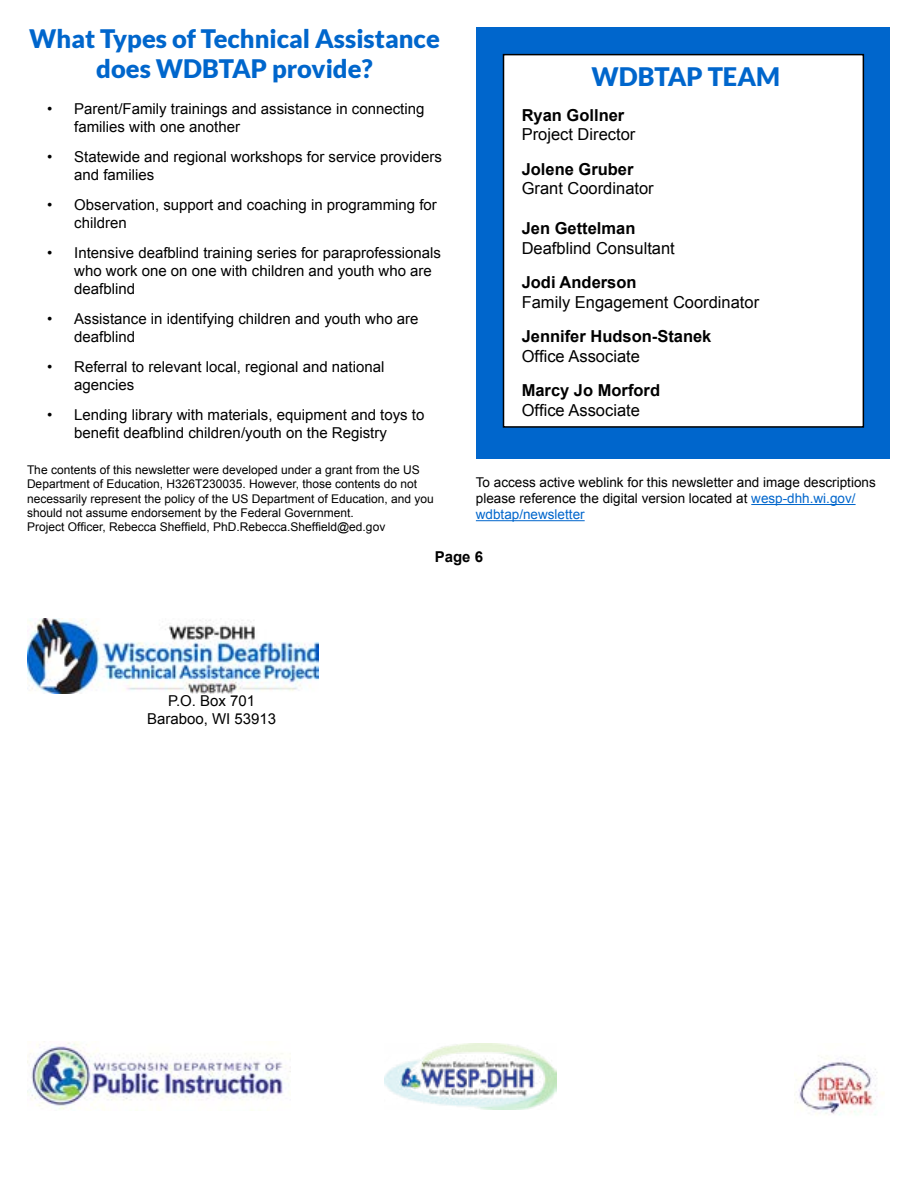
<style>
.page{position:relative;width:918px;height:1188px;background:#fff}
.page>*{position:absolute;margin:0;border:0;box-sizing:border-box;transform-origin:0 0}
.t1{font:900 25.5px/30.6px "Lato";color:#06c;text-align:center}
.t2{font:16.5px "Arial";color:#000}
.t3{font:700 16.5px "Arial";color:#000}
.t4{font:15px/18px "Arial";color:#000}
.t5{font:700 15px "Arial";color:#000}
.t6{font:13.5px/16.2px "Arial";color:#000}
.t7{font:12px/14.4px "Arial";color:#000}
.s1{color:#06c}
</style>
<div class="page">
<div style="left:477px;top:28px;width:413px;height:431px;background:#06c"></div>
<div style="left:504px;top:55px;width:359px;height:372px;background:#fff"></div>
<div style="left:503px;top:54px;width:361px;height:374px;border:2px solid #000"></div>
<hr style="left:751px;top:504px;width:105px;height:1px;background:#06c">
<hr style="left:476px;top:520px;width:109px;height:1px;background:#06c">
<img style="left:27px;top:618px;width:292px;height:75px">
<img style="left:384px;top:1043px;width:172px;height:66px">
<img style="left:797px;top:1058px;width:87px;height:58px">
<img style="left:27px;top:1042px;width:264px;height:69px">
<h1 class="t1" style="left:29px;top:22px;width:412px">What Types of Technical Assistance does WDBTAP provide?</h1>
<p class="t4" style="left:74px;top:100px;width:352px;text-indent:-27px">• Parent/Family trainings and assistance in connecting families with one another</p>
<p class="t4" style="left:74px;top:148px;width:369px;text-indent:-27px">• Statewide and regional workshops for service providers and families</p>
<p class="t4" style="left:74px;top:196px;width:364px;text-indent:-27px">• Observation, support and coaching in programming for children</p>
<p class="t4" style="left:74px;top:244px;width:368px;text-indent:-27px">• Intensive deafblind training series for paraprofessionals who work one on one with children and youth who are deafblind</p>
<p class="t4" style="left:74px;top:310px;width:346px;text-indent:-27px">• Assistance in identifying children and youth who are deafblind</p>
<p class="t4" style="left:74px;top:358px;width:312px;text-indent:-27px">• Referral to relevant local, regional and national agencies</p>
<p class="t4" style="left:74px;top:406px;width:352px;text-indent:-27px">• Lending library with materials, equipment and toys to benefit deafblind children/youth on the Registry</p>
<p class="t7" style="left:27px;top:462px;width:408px">The contents of this newsletter were developed under a grant from the US Department of Education, H326T230035. However, those contents do not necessarily represent the policy of the US Department of Education, and you should not assume endorsement by the Federal Government.<br>Project Officer, Rebecca Sheffield, PhD.Rebecca.Sheffield@ed.gov</p>
<h1 class="t1" style="left:592px;top:61px;width:190px">WDBTAP TEAM</h1>
<p class="t3" style="left:522px;top:104px;width:104px">Ryan Gollner</p>
<p class="t2" style="left:522px;top:124px;width:115px">Project Director</p>
<p class="t3" style="left:522px;top:158px;width:113px">Jolene Gruber</p>
<p class="t2" style="left:522px;top:178px;width:134px">Grant Coordinator</p>
<p class="t3" style="left:522px;top:217px;width:115px">Jen Gettelman</p>
<p class="t2" style="left:522px;top:237px;width:155px">Deafblind Consultant</p>
<p class="t3" style="left:522px;top:271px;width:116px">Jodi Anderson</p>
<p class="t2" style="left:522px;top:291px;width:239px">Family Engagement Coordinator</p>
<p class="t3" style="left:522px;top:325px;width:191px">Jennifer Hudson-Stanek</p>
<p class="t2" style="left:522px;top:345px;width:120px">Office Associate</p>
<p class="t3" style="left:522px;top:379px;width:140px">Marcy Jo Morford</p>
<p class="t2" style="left:522px;top:399px;width:120px">Office Associate</p>
<p class="t6" style="left:476px;top:474px;width:401px">To access active weblink for this newsletter and image descriptions please reference the digital version located at <span class="s1">wesp-dhh.wi.gov/ wdbtap/newsletter</span></p>
<p class="t5" style="left:435px;top:547px;width:50px">Page 6</p>
<p class="t4" style="left:147px;top:692px;width:131px;text-align:center">P.O. Box 701<br>Baraboo, WI 53913</p>
</div>
